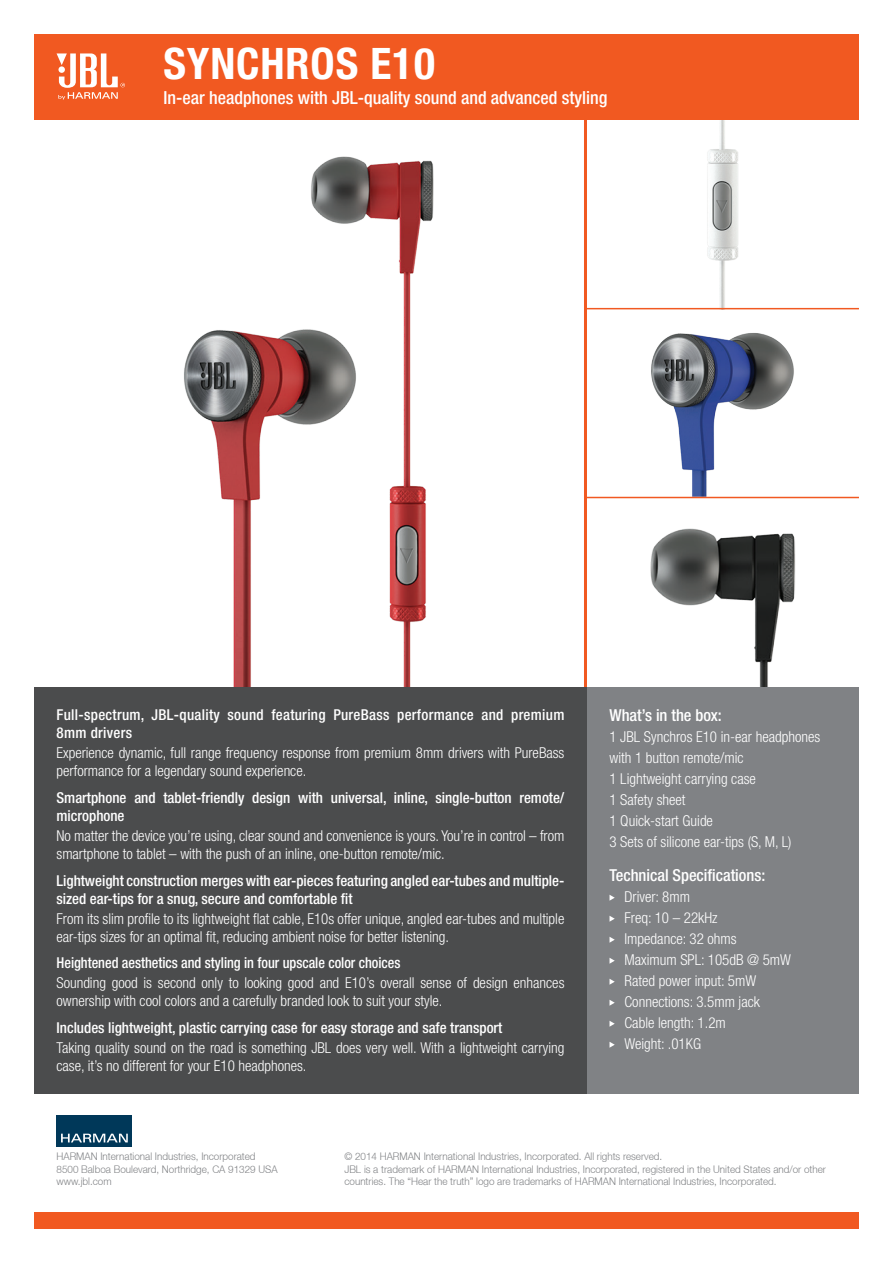
<style>
.page{position:relative;width:893px;height:1263px;background:#fff}
.page>*{position:absolute;margin:0;border:0;box-sizing:border-box;transform-origin:0 0}
.t1{font:700 condensed 43.5px "Helvetica Neue LT Pro";letter-spacing:.02em;color:#fff}
.t2{font:500 condensed 18px "Helvetica Neue LT Pro";color:#fff}
.t3{font:500 condensed 16.5px "Helvetica Neue LT Pro";color:#fff}
.t4{font:300 condensed 15px/18px "Helvetica Neue LT Pro";color:#fff}
.t5{font:500 condensed 15px/18px "Helvetica Neue LT Pro";color:#fff}
.t6{font:500 condensed 15px/18px "Helvetica Neue LT Pro";letter-spacing:.02em;color:#fff}
.t7{font:500 condensed 15px "Helvetica Neue LT Pro";color:#fff;scale:.95 1}
.t8{font:300 10.5px/12.6px "Helvetica Neue LT";color:#808285;scale:.94 1}
</style>
<div class="page">
<img style="left:34px;top:119px;width:664px;height:568px">
<img style="left:593px;top:309px;width:236px;height:188px">
<img style="left:640px;top:498px;width:171px;height:189px">
<img style="left:698px;top:119px;width:48px;height:189px">
<hr style="left:584px;top:119px;width:3px;height:568px;background:#f15921">
<div style="left:34px;top:1213px;width:825px;height:16px;background:#f15921"></div>
<div style="left:34px;top:34px;width:825px;height:85px;background:#f15921"></div>
<svg style="left:57px;top:53px;width:68px;height:47px"></svg>
<div style="left:57px;top:1116px;width:75px;height:31px;background:#003859"></div>
<svg style="left:61px;top:1134px;width:67px;height:8px"></svg>
<div style="left:34px;top:687px;width:553px;height:406px;background:#4b4c4d"></div>
<div style="left:587px;top:687px;width:272px;height:406px;background:#808285"></div>
<svg style="left:609px;top:895px;width:6px;height:6px"></svg>
<svg style="left:609px;top:916px;width:6px;height:6px"></svg>
<svg style="left:609px;top:937px;width:6px;height:6px"></svg>
<svg style="left:609px;top:958px;width:6px;height:6px"></svg>
<svg style="left:609px;top:979px;width:6px;height:6px"></svg>
<svg style="left:609px;top:1000px;width:6px;height:6px"></svg>
<svg style="left:609px;top:1021px;width:6px;height:6px"></svg>
<svg style="left:609px;top:1042px;width:6px;height:6px"></svg>
<hr style="left:587px;top:308px;width:272px;height:1px;background:#f15921">
<hr style="left:587px;top:497px;width:272px;height:1px;background:#f15921">
<p class="t1" style="left:163px;top:38px;width:273px">SYNCHROS E10</p>
<p class="t2" style="left:163px;top:87px;width:445px">In-ear headphones with JBL-quality sound and advanced styling</p>
<p class="t6" style="left:57px;top:706px;width:509px">Full-spectrum, JBL-quality sound featuring PureBass performance and premium<br>8mm drivers</p>
<p class="t4" style="left:57px;top:744px;width:509px">Experience dynamic, full range frequency response from premium 8mm drivers with PureBass performance for a legendary sound experience.</p>
<p class="t5" style="left:57px;top:788px;width:509px">Smartphone and tablet-friendly design with universal, inline, single-button remote/ microphone</p>
<p class="t4" style="left:57px;top:827px;width:509px">No matter the device you’re using, clear sound and convenience is yours. You’re in control – from smartphone to tablet – with the push of an inline, one-button remote/mic.</p>
<p class="t5" style="left:57px;top:871px;width:509px">Lightweight construction merges with ear-pieces featuring angled ear-tubes and multiple&shy;sized ear-tips for a snug, secure and comfortable fit</p>
<p class="t4" style="left:57px;top:909px;width:509px">From its slim profile to its lightweight flat cable, E10s offer unique, angled ear-tubes and multiple ear-tips sizes for an optimal fit, reducing ambient noise for better listening.</p>
<p class="t7" style="left:57px;top:954px;width:364px">Heightened aesthetics and styling in four upscale color choices</p>
<p class="t4" style="left:57px;top:974px;width:509px">Sounding good is second only to looking good and E10’s overall sense of design enhances ownership with cool colors and a carefully branded look to suit your style.</p>
<p class="t5" style="left:57px;top:1018px;width:447px">Includes lightweight, plastic carrying case for easy storage and safe transport</p>
<p class="t4" style="left:57px;top:1038px;width:509px">Taking quality sound on the road is something JBL does very well. With a lightweight carrying case, it’s no different for your E10 headphones.</p>
<p class="t3" style="left:609px;top:706px;width:114px">What’s in the box:</p>
<p class="t4" style="left:609px;top:726px;width:212px;line-height:21px">1 JBL Synchros E10 in-ear headphones with 1 button remote/mic</p>
<p class="t4" style="left:609px;top:770px;width:148px">1 Lightweight carrying case</p>
<p class="t4" style="left:609px;top:791px;width:78px">1 Safety sheet</p>
<p class="t4" style="left:609px;top:812px;width:105px">1 Quick-start Guide</p>
<p class="t4" style="left:609px;top:833px;width:183px">3 Sets of silicone ear-tips (S, M, L)</p>
<p class="t3" style="left:609px;top:865px;width:157px">Technical Specifications:</p>
<p class="t4" style="left:624px;top:888px;width:67px">Driver: 8mm</p>
<p class="t4" style="left:624px;top:909px;width:94px">Freq: 10 – 22kHz</p>
<p class="t4" style="left:624px;top:930px;width:114px">Impedance: 32 ohms</p>
<p class="t4" style="left:624px;top:951px;width:168px">Maximum SPL: 105dB @ 5mW</p>
<p class="t4" style="left:624px;top:972px;width:133px">Rated power input: 5mW</p>
<p class="t4" style="left:624px;top:993px;width:137px">Connections: 3.5mm jack</p>
<p class="t4" style="left:624px;top:1014px;width:103px">Cable length: 1.2m</p>
<p class="t4" style="left:624px;top:1035px;width:78px">Weight: .01KG</p>
<p class="t8" style="left:57px;top:1150px;width:213px">HARMAN International Industries, Incorporated</p>
<p class="t8" style="left:57px;top:1162px;width:237px">8500 Balboa Boulevard, Northridge, CA 91329 USA</p>
<p class="t8" style="left:57px;top:1175px;width:60px">www.jbl.com</p>
<p class="t8" style="left:344px;top:1150px;width:340px">© 2014 HARMAN International Industries, Incorporated. All rights reserved.</p>
<p class="t8" style="left:344px;top:1162px;width:514px">JBL is a trademark of HARMAN International Industries, Incorporated, registered in the United States and/or other countries. The “Hear the truth” logo are trademarks of HARMAN International Industries, Incorporated.</p>
</div>
